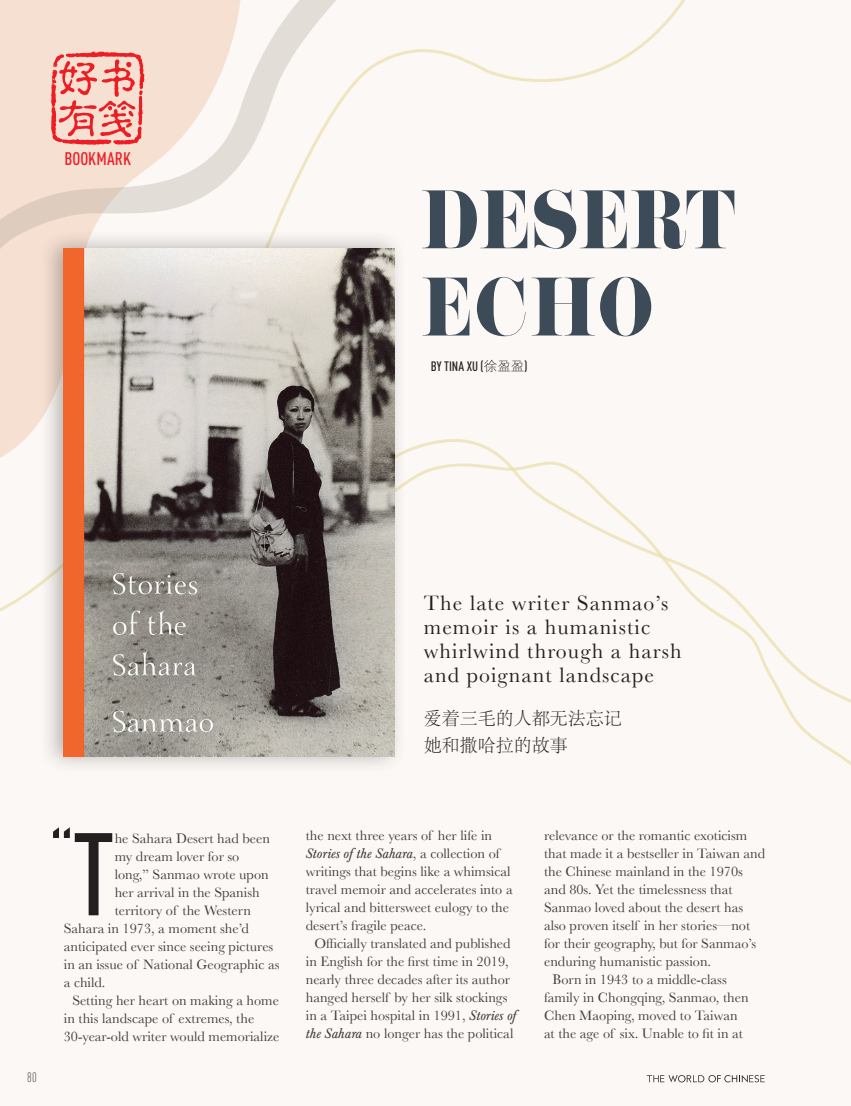
<style>
.page{position:relative;width:851px;height:1106px;background:#fff}
.page>*{position:absolute;margin:0;border:0;box-sizing:border-box;transform-origin:0 0}
.t1{font:500 115.35px "DIN Cond";color:#231f20}
.t2{font:73.8px "Pistilli";letter-spacing:-.005em;color:#3d4b58;scale:.89 1}
.t3{font:500 64.8px "DIN Cond";color:#231f20}
.t4{font:21.75px/24px "Baskerville";letter-spacing:.05em;color:#231f20}
.t5{font:300 18px/27px "Adobe Song Std";color:#231f20}
.t6{font:500 18px "DIN Cond";color:#ee1d23}
.t7{font:14.25px "Baskerville";color:#3e3e3f}
.t8{font:italic 14.25px "Baskerville";color:#3e3e3f}
.t9{font:500 13.5px "DIN Cond";color:#231f20}
.t10{font:300 13.5px "DIN Cond";color:#3e3e3f}
.s1{font-family:"H Yg 1 gj";font-weight:400}
.s2{font-style:normal}
.s3{font-style:italic}
</style>
<div class="page">
<div style="left:0;top:0;width:850px;height:1106px;background:#fcf8f5"></div>
<svg style="left:646px;top:1075px;width:118px;height:7px"></svg>
<svg style="left:0;top:0;width:263px;height:250px;fill:#f6e0d2"></svg>
<svg style="left:49px;top:42px;width:96px;height:108px;background:#f3a8a0"></svg>
<svg style="left:263px;top:0;width:422px;height:229px"></svg>
<svg style="left:406px;top:460px;width:444px;height:305px"></svg>
<svg style="left:0;top:269px;width:39px;height:343px"></svg>
<div style="left:39px;top:229px;width:367px;height:545px;background:#231f20;opacity:.32"></div>
<img style="left:63px;top:248px;width:331px;height:508px">
<p class="t6" style="left:64px;top:148px;width:68px">BOOKMARK</p>
<h2 class="t2" style="left:421px;top:173px;width:355px">DESERT</h2>
<h2 class="t2" style="left:421px;top:260px;width:263px">ECHO</h2>
<p class="t9" style="left:431px;top:358px;width:98px">BY TINA XU (<span class="s1">徐盈盈</span>)</p>
<h3 class="t4" style="left:423px;top:591px;width:259px">The late writer Sanmao’s memoir is a humanistic whirlwind through a harsh and poignant landscape</h3>
<p class="t5" style="left:423px;top:706px;width:199px">爱着三毛的人都无法忘记她和撒哈拉的故事</p>
<p class="t10" style="left:27px;top:1069px;width:11px">80</p>
<h3 class="t3" style="left:49px;top:816px;width:26px">“</h3>
<h1 class="t1" style="left:72px;top:805px;width:44px">T</h1>
<p class="t7" style="left:115px;top:830px;width:157px">he Sahara Desert had been</p>
<p class="t7" style="left:115px;top:848px;width:126px">my dream lover for so</p>
<p class="t7" style="left:115px;top:866px;width:155px">long,” Sanmao wrote upon</p>
<p class="t7" style="left:115px;top:884px;width:146px">her arrival in the Spanish</p>
<p class="t7" style="left:115px;top:902px;width:138px">territory of the Western</p>
<p class="t7" style="left:64px;top:920px;width:187px">Sahara in 1973, a moment she’d</p>
<p class="t7" style="left:64px;top:938px;width:211px">anticipated ever since seeing pictures</p>
<p class="t7" style="left:64px;top:956px;width:217px">in an issue of National Geographic as</p>
<p class="t7" style="left:64px;top:974px;width:43px">a child.</p>
<p class="t7" style="left:72px;top:992px;width:208px">Setting her heart on making a home</p>
<p class="t7" style="left:64px;top:1010px;width:192px">in this landscape of extremes, the</p>
<p class="t7" style="left:64px;top:1028px;width:217px">30-year-old writer would memorialize</p>
<p class="t7" style="left:306px;top:827px;width:188px">the next three years of her life in</p>
<p class="t8" style="left:306px;top:843px;width:195px">Stories of the Sahara<span class="s2">, a collection of</span></p>
<p class="t7" style="left:306px;top:863px;width:206px">writings that begins like a whimsical</p>
<p class="t7" style="left:306px;top:881px;width:208px">travel memoir and accelerates into a</p>
<p class="t7" style="left:306px;top:899px;width:205px">lyrical and bittersweet eulogy to the</p>
<p class="t7" style="left:306px;top:917px;width:122px">desert’s fragile peace.</p>
<p class="t7" style="left:314px;top:935px;width:198px">Officially translated and published</p>
<p class="t7" style="left:306px;top:953px;width:204px">in English for the first time in 2019,</p>
<p class="t7" style="left:306px;top:971px;width:206px">nearly three decades after its author</p>
<p class="t7" style="left:306px;top:989px;width:203px">hanged herself by her silk stockings</p>
<p class="t7" style="left:306px;top:1007px;width:212px">in a Taipei hospital in 1991, <span class="s3">Stories of</span></p>
<p class="t7" style="left:306px;top:1025px;width:209px"><span class="s3">the Sahara</span> no longer has the political</p>
<p class="t7" style="left:544px;top:827px;width:205px">relevance or the romantic exoticism</p>
<p class="t7" style="left:544px;top:845px;width:223px">that made it a bestseller in Taiwan and</p>
<p class="t7" style="left:544px;top:863px;width:200px">the Chinese mainland in the 1970s</p>
<p class="t7" style="left:544px;top:881px;width:190px">and 80s. Yet the timelessness that</p>
<p class="t7" style="left:544px;top:899px;width:200px">Sanmao loved about the desert has</p>
<p class="t7" style="left:544px;top:917px;width:207px">also proven itself in her stories—not</p>
<p class="t7" style="left:544px;top:935px;width:214px">for their geography, but for Sanmao’s</p>
<p class="t7" style="left:544px;top:953px;width:168px">enduring humanistic passion.</p>
<p class="t7" style="left:552px;top:971px;width:176px">Born in 1943 to a middle-class</p>
<p class="t7" style="left:544px;top:989px;width:206px">family in Chongqing, Sanmao, then</p>
<p class="t7" style="left:544px;top:1007px;width:195px">Chen Maoping, moved to Taiwan</p>
<p class="t7" style="left:544px;top:1025px;width:200px">at the age of six. Unable to fit in at</p>
</div>
